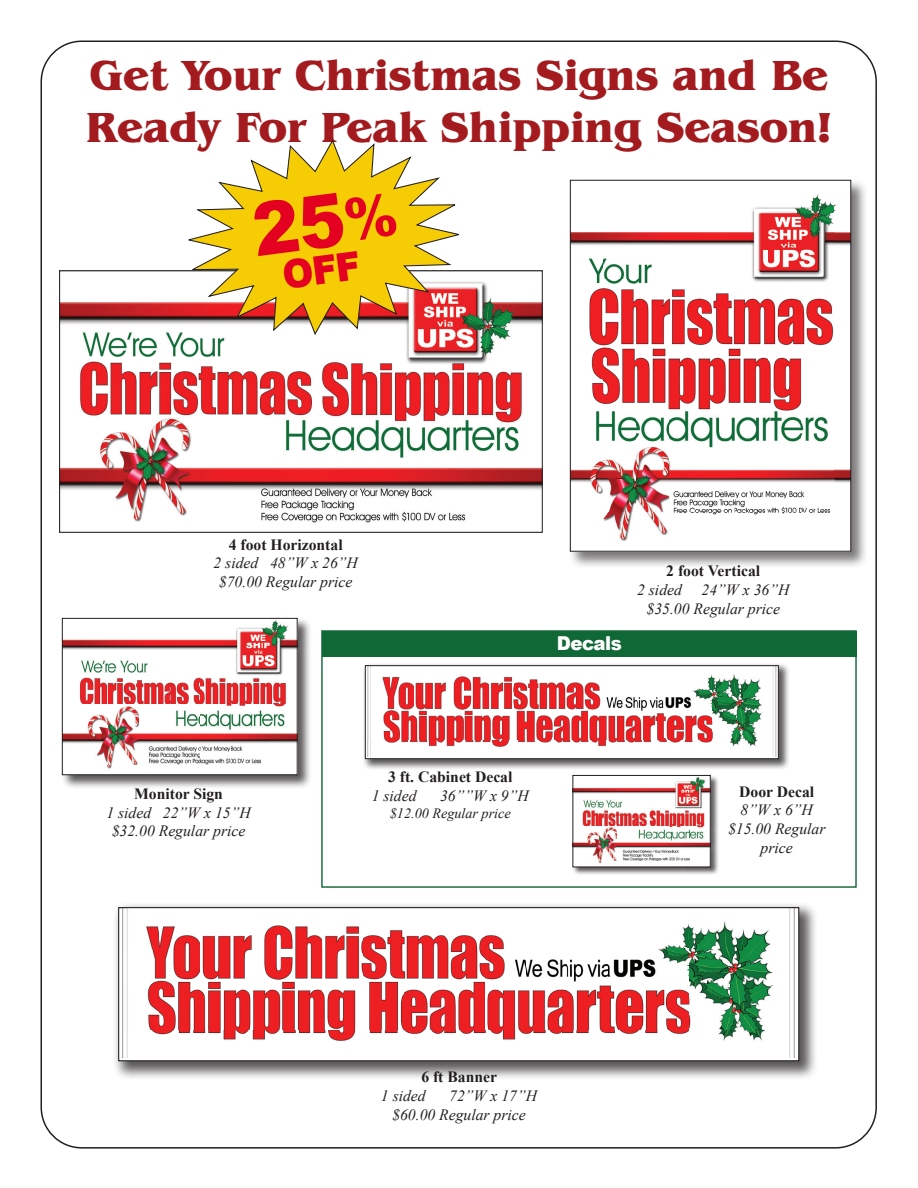
<style>
.page{position:relative;width:918px;height:1188px;background:#fff}
.page>*{position:absolute;margin:0;border:0;box-sizing:border-box;transform-origin:0 0}
.t1{font:700 43.5px/52.2px "Benguiat IT Cby BT";color:#a31b1e}
.t2{font:900 19.2px "Arial";letter-spacing:-.03em;color:#fff;scale:.95 1}
.t3{font:italic 15.6px/18.8px "Times New Roman";color:#231f20;text-align:center}
.t4{font:700 15.6px "Times New Roman";color:#231f20}
.t5{font:italic 14.1px "Times New Roman";color:#231f20}
</style>
<div class="page">
<div style="left:322px;top:631px;width:535px;height:25px;background:#116837"></div>
<div style="left:321px;top:630px;width:536px;height:258px;border:1px solid #116837"></div>
<div style="left:569px;top:179px;width:300px;height:390px;background:#231f20;opacity:.6"></div>
<img style="left:572px;top:182px;width:277px;height:368px">
<div style="left:570px;top:180px;width:281px;height:372px;border:1px solid #231f20"></div>
<div style="left:61px;top:617px;width:251px;height:173px;background:#231f20;opacity:.75"></div>
<img style="left:64px;top:620px;width:232px;height:153px">
<div style="left:62px;top:618px;width:236px;height:157px;border:1px solid #231f20"></div>
<div style="left:113px;top:902px;width:706px;height:178px;background:#231f20;opacity:.75"></div>
<img style="left:120px;top:909px;width:677px;height:149px">
<div style="left:118px;top:907px;width:681px;height:154px;border:1px solid #231f20"></div>
<div style="left:572px;top:775px;width:147px;height:101px;background:#231f20;opacity:.75"></div>
<img style="left:575px;top:777px;width:133px;height:84px">
<svg style="left:708px;top:777px;width:1px;height:84px"></svg>
<img style="left:575px;top:861px;width:134px;height:4px">
<div style="left:573px;top:775px;width:138px;height:92px;border:1px solid #231f20"></div>
<div style="left:362px;top:662px;width:428px;height:108px;background:#231f20;opacity:.75"></div>
<img style="left:367px;top:667px;width:410px;height:90px">
<div style="left:365px;top:665px;width:414px;height:94px;border:1px solid #231f20"></div>
<img style="left:61px;top:281px;width:480px;height:242px">
<svg style="left:184px;top:139px;width:279px;height:197px"></svg>
<div style="left:251px;top:192px;width:147px;height:98px;background:#f6cc05"></div>
<p class="t1" style="left:86px;top:49px;width:748px">Get Your Christmas Signs and Be<br>Ready For Peak Shipping Season!</p>
<p class="t4" style="left:229px;top:533px;width:115px">4 foot Horizontal</p>
<p class="t3" style="left:214px;top:553px;width:146px">2 sided 48”W x 26”H</p>
<p class="t3" style="left:219px;top:572px;width:135px">$70.00 Regular price</p>
<p class="t2" style="left:557px;top:630px;width:70px">Decals</p>
<p class="t4" style="left:666px;top:560px;width:95px">2 foot Vertical</p>
<p class="t3" style="left:637px;top:580px;width:154px">2 sided 24”W x 36”H</p>
<p class="t3" style="left:647px;top:599px;width:135px">$35.00 Regular price</p>
<p class="t4" style="left:134px;top:782px;width:90px">Monitor Sign</p>
<p class="t3" style="left:106px;top:803px;width:146px">1 sided 22”W x 15”H</p>
<p class="t3" style="left:112px;top:822px;width:135px">$32.00 Regular price</p>
<p class="t4" style="left:388px;top:765px;width:126px">3 ft. Cabinet Decal</p>
<p class="t3" style="left:372px;top:786px;width:46px">1 sided</p>
<p class="t3" style="left:440px;top:786px;width:90px">36””W x 9”H</p>
<p class="t5" style="left:390px;top:803px;width:122px">$12.00 Regular price</p>
<p class="t4" style="left:739px;top:780px;width:76px">Door Decal</p>
<p class="t3" style="left:741px;top:801px;width:74px">8”W x 6”H</p>
<p class="t3" style="left:728px;top:819px;width:99px">$15.00 Regular price</p>
<p class="t4" style="left:421px;top:1065px;width:77px">6 ft Banner</p>
<p class="t3" style="left:381px;top:1086px;width:46px">1 sided</p>
<p class="t3" style="left:449px;top:1086px;width:89px">72”W x 17”H</p>
<p class="t3" style="left:392px;top:1105px;width:135px">$60.00 Regular price</p>
</div>
